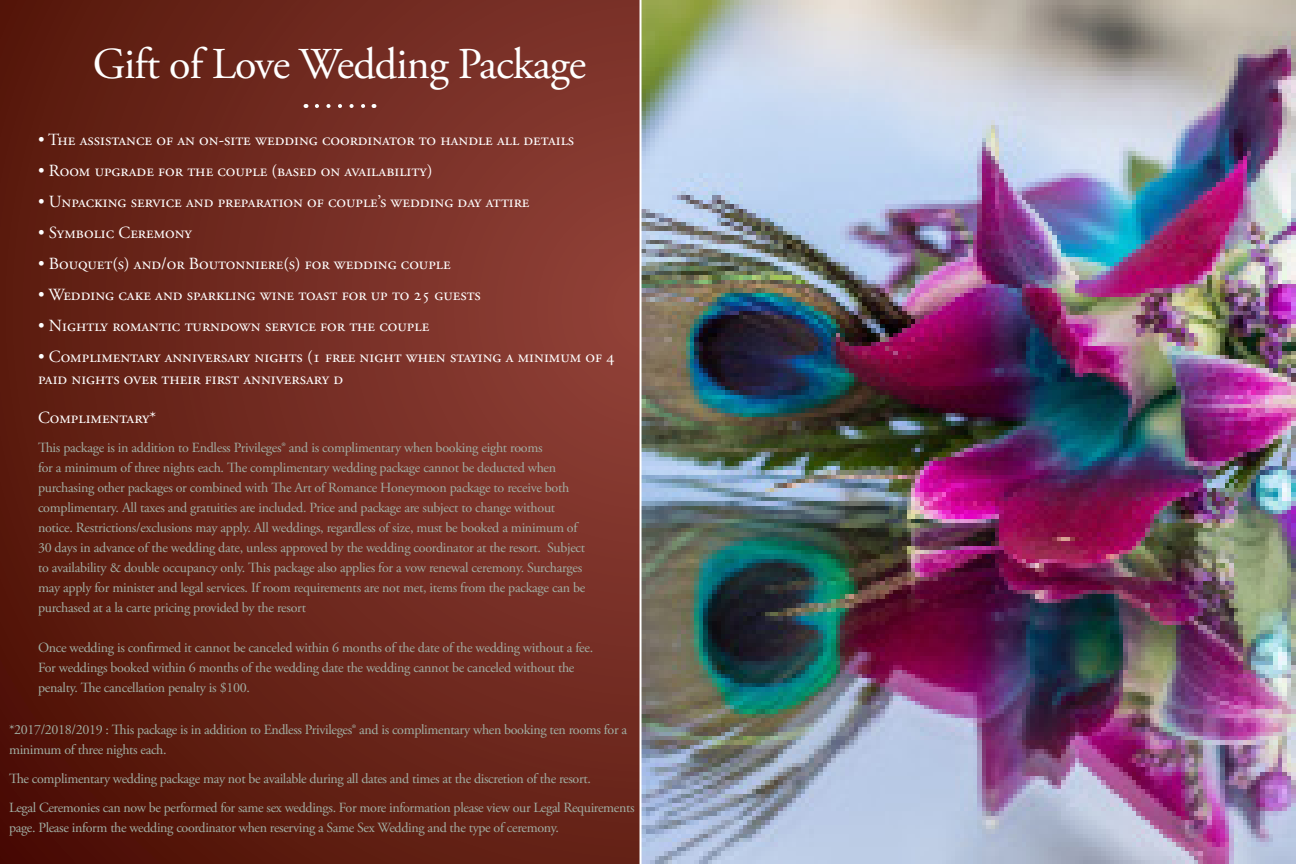
<style>
.page{position:relative;width:1296px;height:864px;background:#fff}
.page>*{position:absolute;margin:0;border:0;box-sizing:border-box;transform-origin:0 0}
.Headline{font:44px "Adobe Garamond Pro";letter-spacing:-.05em;color:#fff}
.Bullets{font:17px/22px "Adobe Garamond Pro";color:#fff}
.Restrictions_2{font:14px/20px "Adobe Garamond Pro";letter-spacing:-.04em;color:#a1afa4}
.Bullets-2{font:14px/20px "Adobe Garamond Pro";letter-spacing:-.03em;color:#a1afa4}
</style>
<div class="page">
<svg style="left:0;top:0;width:639px;height:864px;background:#6d271d"></svg>
<img style="left:639px;top:0;width:657px;height:864px">
<svg style="left:317px;top:104px;width:51px;height:4px"></svg>
<p class="Headline" style="left:93px;top:38px;width:495px">Gift of Love Wedding Package</p>
<p class="Bullets" style="left:38px;top:129px;width:538px">• The assistance of an on-site wedding coordinator to handle all details</p>
<p class="Bullets" style="left:38px;top:160px;width:396px">• Room upgrade for the couple (based on availability)</p>
<p class="Bullets" style="left:38px;top:191px;width:493px">• Unpacking service and preparation of couple’s wedding day attire</p>
<p class="Bullets" style="left:38px;top:222px;width:156px">• Symbolic Ceremony</p>
<p class="Bullets" style="left:38px;top:253px;width:414px">• Bouquet(s) and/or Boutonniere(s) for wedding couple</p>
<p class="Bullets" style="left:38px;top:284px;width:444px">• Wedding cake and sparkling wine toast for up to 25 guests</p>
<p class="Bullets" style="left:38px;top:315px;width:393px">• Nightly romantic turndown service for the couple</p>
<p class="Bullets" style="left:38px;top:346px;width:578px">• Complimentary anniversary nights (1 free night when staying a minimum of 4 paid nights over their first anniversary d</p>
<p class="Bullets" style="left:38px;top:407px;width:120px">Complimentary*</p>
<p class="Restrictions_2" style="left:38px;top:438px;width:549px">This package is in addition to Endless Privileges® and is complimentary when booking eight rooms<br>for a minimum of three nights each. The complimentary wedding package cannot be deducted when purchasing other packages or combined with The Art of Romance Honeymoon package to receive both complimentary. All taxes and gratuities are included. Price and package are subject to change without notice. Restrictions/exclusions may apply. All weddings, regardless of size, must be booked a minimum of 30 days in advance of the wedding date, unless approved by the wedding coordinator at the resort. Subject to availability &amp; double occupancy only. This package also applies for a vow renewal ceremony. Surcharges may apply for minister and legal services. If room requirements are not met, items from the package can be purchased at a la carte pricing provided by the resort</p>
<p class="Restrictions_2" style="left:38px;top:638px;width:557px">Once wedding is confirmed it cannot be canceled within 6 months of the date of the wedding without a fee.<br>For weddings booked within 6 months of the wedding date the wedding cannot be canceled without the penalty. The cancellation penalty is $100.</p>
<p class="Bullets-2" style="left:9px;top:721px;width:620px">*2017/2018/2019 : This package is in addition to Endless Privileges® and is complimentary when booking ten rooms for a minimum of three nights each.</p>
<p class="Bullets-2" style="left:9px;top:770px;width:583px">The complimentary wedding package may not be available during all dates and times at the discretion of the resort.</p>
<p class="Bullets-2" style="left:9px;top:799px;width:627px">Legal Ceremonies can now be performed for same sex weddings. For more information please view our Legal Requirements page. Please inform the wedding coordinator when reserving a Same Sex Wedding and the type of ceremony.</p>
</div>
